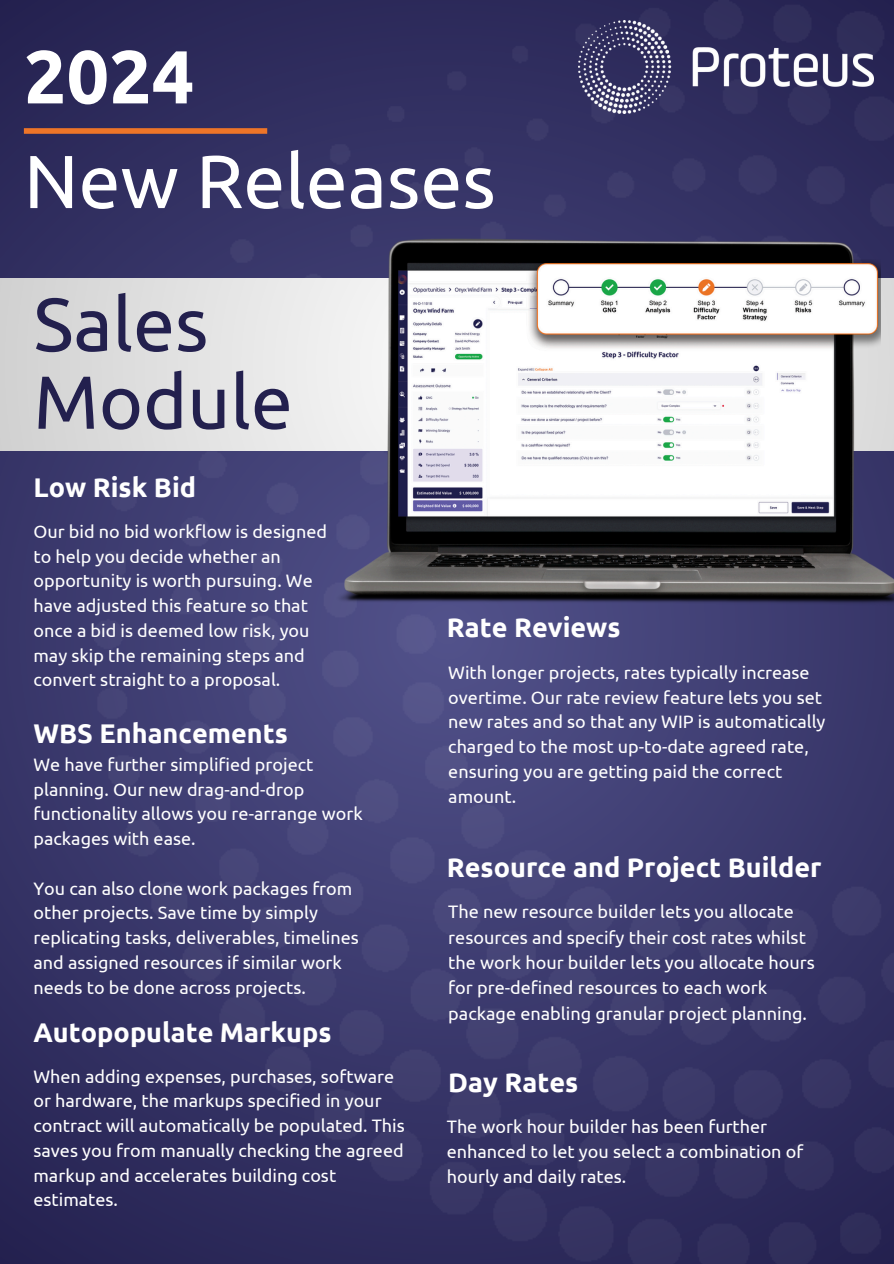
<style>
.page{position:relative;width:894px;height:1264px;background:#fff}
.page>*{position:absolute;margin:0;border:0;box-sizing:border-box;transform-origin:0 0}
.t1{font:75px/104.7px "Ubuntu";color:#fff}
.t2{font:75px/77.7px "Ubuntu";color:#23204e}
.t3{font:700 27px "Ubuntu";color:#fff}
.t4{font:18px/24.8px "Ubuntu";color:#fff}
.s1{font-weight:700}
</style>
<div class="page">
<svg style="left:0;top:0;width:94px;height:1263px;background:#312f61"></svg>
<img style="left:94px;top:0;width:799px;height:1263px">
<img style="left:578px;top:20px;width:295px;height:94px">
<div style="left:24px;top:128px;width:243px;height:6px;background:#ee7528"></div>
<svg style="left:0;top:279px;width:334px;height:171px;background:#e0e0e0"></svg>
<img style="left:334px;top:239px;width:559px;height:367px">
<img style="left:397px;top:259px;width:482px;height:268px">
<p class="t1" style="left:24px;top:23px;width:473px"><span class="s1">2024<br></span>New Releases</p>
<p class="t2" style="left:33px;top:284px;width:261px">Sales<br>Module</p>
<p class="t3" style="left:33px;top:472px;width:164px">Low Risk Bid</p>
<p class="t4" style="left:33px;top:518px;width:295px">Our bid no bid workflow is designed to help you decide whether an opportunity is worth pursuing. We have adjusted this feature so that once a bid is deemed low risk, you may skip the remaining steps and convert straight to a proposal.</p>
<h1 class="t3" style="left:33px;top:717px;width:256px">WBS Enhancements</h1>
<p class="t4" style="left:33px;top:751px;width:330px">We have further simplified project planning. Our new drag-and-drop functionality allows you re-arrange work packages with ease.</p>
<h2 class="t4" style="left:33px;top:875px;width:327px">You can also clone work packages from other projects. Save time by simply replicating tasks, deliverables, timelines and assigned resources if similar work needs to be done across projects.</h2>
<p class="t3" style="left:33px;top:1016px;width:299px">Autopopulate Markups</p>
<p class="t4" style="left:33px;top:1063px;width:372px">When adding expenses, purchases, software or hardware, the markups specified in your contract will automatically be populated. This saves you from manually checking the agreed markup and accelerates building cost estimates.</p>
<h1 class="t3" style="left:446px;top:612px;width:175px">Rate Reviews</h1>
<p class="t4" style="left:448px;top:659px;width:379px">With longer projects, rates typically increase overtime. Our rate review feature lets you set new rates and so that any WIP is automatically charged to the most up-to-date agreed rate, ensuring you are getting paid the correct amount.</p>
<h2 class="t3" style="left:446px;top:851px;width:376px">Resource and Project Builder</h2>
<h2 class="t4" style="left:448px;top:899px;width:368px;line-height:25.2px">The new resource builder lets you allocate resources and specify their cost rates whilst the work hour builder lets you allocate hours for pre-defined resources to each work package enabling granular project planning.</h2>
<p class="t3" style="left:448px;top:1066px;width:131px">Day Rates</p>
<h2 class="t4" style="left:446px;top:1114px;width:358px">The work hour builder has been further enhanced to let you select a combination of hourly and daily rates.</h2>
</div>
